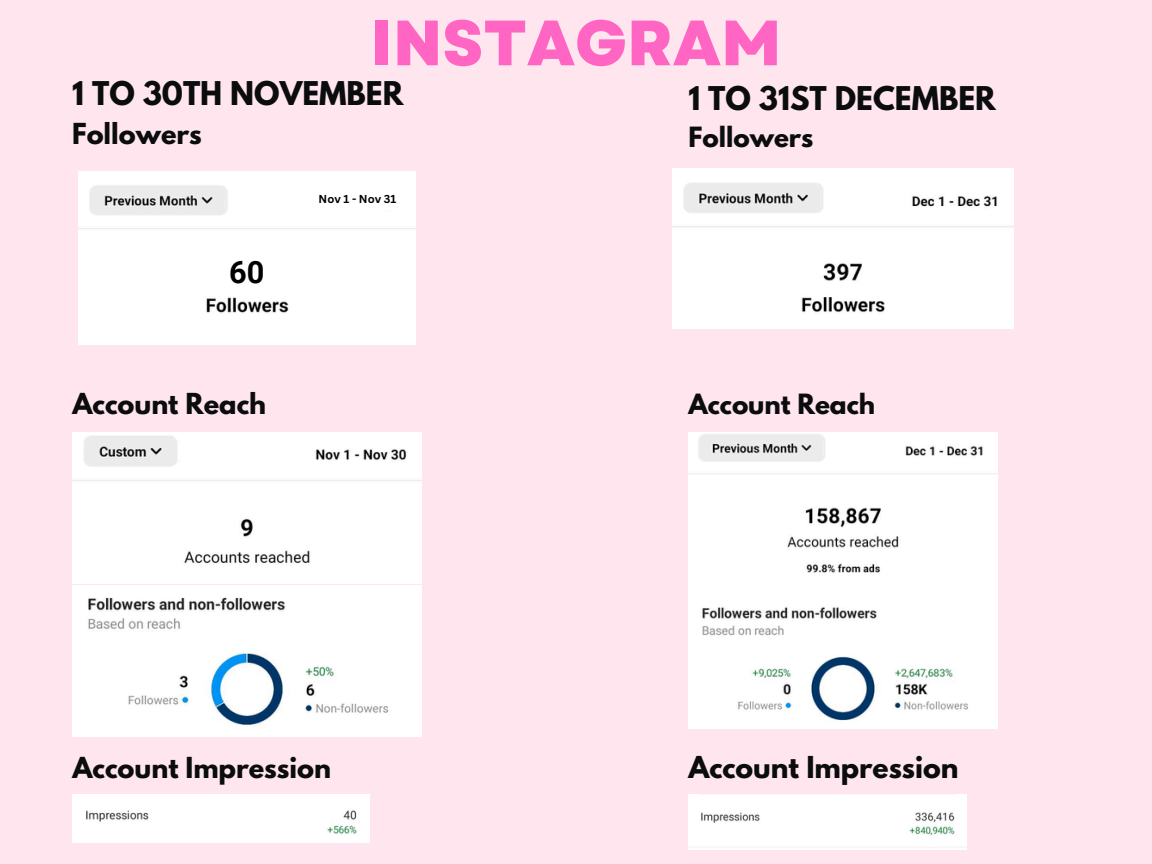
<style>
.page{position:relative;width:1152px;height:864px;background:#ffe5ee}
.page>*{position:absolute;margin:0;border:0;box-sizing:border-box;transform-origin:0 0}
.t1{font:800 63.9px "Garet";color:#ff66c4}
.t2{font:700 30.75px "Roboto";color:#000}
.t3{font:700 28.95px "League Spartan";color:#0a0c0d}
.t4{font:700 26.7px "League Spartan";color:#0a0c0d}
.t5{font:700 25.65px "League Spartan";color:#0a0c0d}
.t6{font:700 24.75px "League Spartan";color:#0a0c0d}
.t7{font:700 11.25px "Canva Sans";color:#000}
</style>
<div class="page">
<img style="left:688px;top:432px;width:309px;height:297px">
<img style="left:688px;top:794px;width:278px;height:55px">
<img style="left:72px;top:432px;width:349px;height:151px">
<img style="left:72px;top:585px;width:349px;height:151px">
<div style="left:72px;top:794px;width:297px;height:49px;background:#fff"></div>
<img style="left:673px;top:169px;width:340px;height:159px">
<img style="left:79px;top:171px;width:336px;height:173px">
<div style="left:207px;top:233px;width:92px;height:50px;background:#fff"></div>
<div style="left:312px;top:183px;width:92px;height:27px;background:#fff"></div>
<p class="t1" style="left:370px;top:-3px;width:413px">INSTAGRAM</p>
<p class="t3" style="left:72px;top:79px;width:333px">1 TO 30TH NOVEMBER</p>
<p class="t5" style="left:72px;top:121px;width:131px">Followers</p>
<p class="t3" style="left:688px;top:84px;width:309px">1 TO 31ST DECEMBER</p>
<h4 class="t6" style="left:688px;top:124px;width:127px">Followers</h4>
<p class="t2" style="left:229px;top:255px;width:37px">60</p>
<h4 class="t5" style="left:72px;top:391px;width:195px">Account Reach</h4>
<p class="t7" style="left:319px;top:191px;width:79px">Nov 1 - Nov 31</p>
<p class="t6" style="left:688px;top:391px;width:188px">Account Reach</p>
<p class="t5" style="left:72px;top:754px;width:260px">Account Impression</p>
<h4 class="t4" style="left:688px;top:754px;width:272px">Account Impression</h4>
</div>
